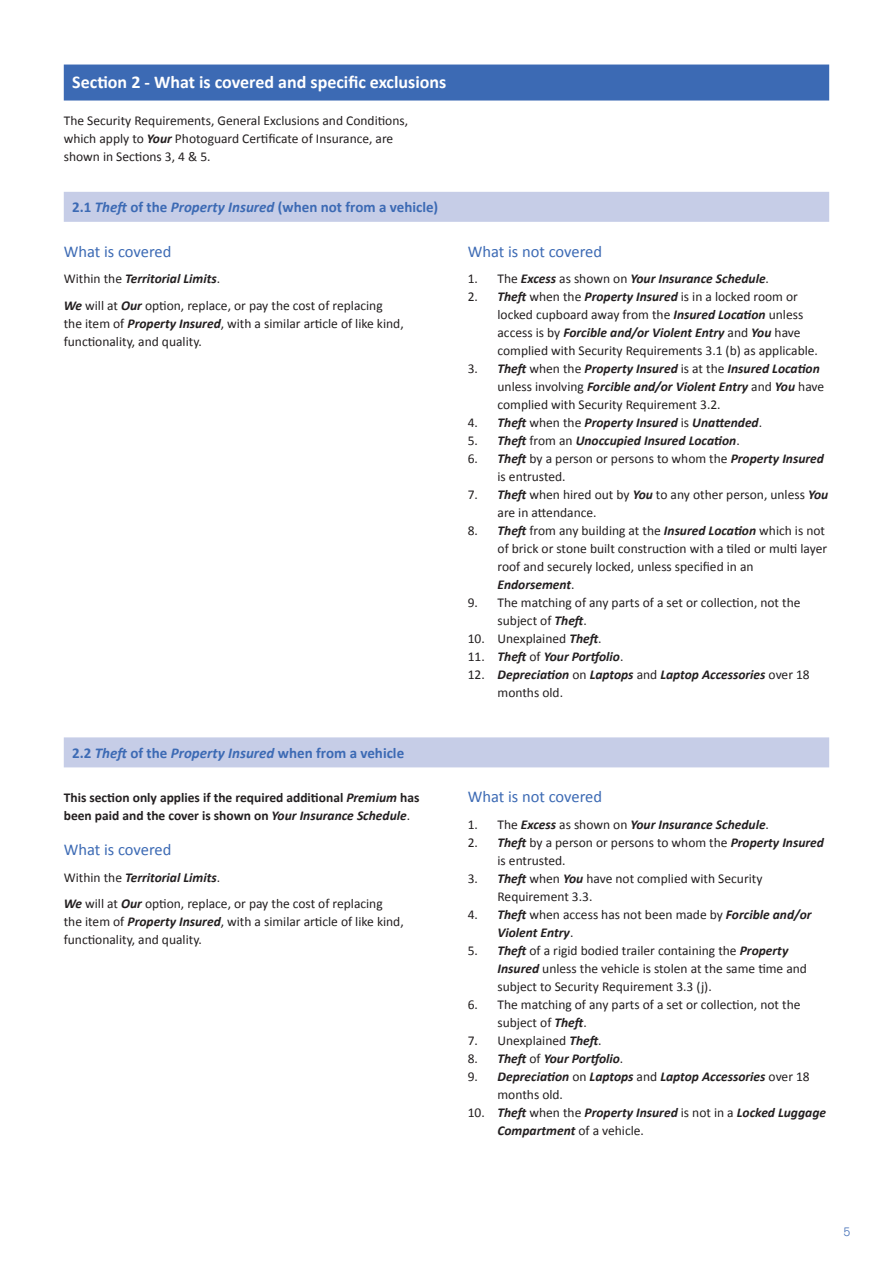
<style>
.page{position:relative;width:893px;height:1263px;background:#fff}
.page>*{position:absolute;margin:0;border:0;box-sizing:border-box;transform-origin:0 0}
.t1{font:700 18px "Calibri";color:#fff}
.t2{font:16.5px "Calibri";color:#3c6ab4}
.t3{font:700 15px "Calibri";color:#3c6ab4}
.t4{font:13.5px/18px "Calibri";color:#231f20}
.t5{font:italic 700 13.5px/18px "Calibri";color:#231f20}
.t6{font:700 13.5px/18px "Calibri";color:#231f20}
.t7{font:300 12px "Akzidenz Grotesk BQ";color:#3c6ab4}
.s1{font-weight:700;font-style:italic}
.s2{font-style:italic}
.s3{font-weight:400}
.s4{font-weight:400;font-style:normal}
</style>
<div class="page">
<div style="left:64px;top:65px;width:765px;height:36px;background:#3c6ab4"></div>
<div style="left:64px;top:192px;width:765px;height:30px;background:#c6cde7"></div>
<div style="left:64px;top:737px;width:765px;height:30px;background:#c6cde7"></div>
<h1 class="t1" style="left:72px;top:71px;width:376px">Section 2 - What is covered and specific exclusions</h1>
<p class="t4" style="left:64px;top:111px;width:346px">The Security Requirements, General Exclusions and Conditions, which apply to <span class="s1">Your</span> Photoguard Certificate of Insurance, are shown in Sections 3, 4 &amp; 5.</p>
<p class="t3" style="left:72px;top:198px;width:367px">2.1 <span class="s2">Theft</span> of the <span class="s2">Property Insured</span> (when not from a vehicle)</p>
<p class="t2" style="left:64px;top:241px;width:109px">What is covered</p>
<p class="t4" style="left:64px;top:265px;width:320px;line-height:26.5px">Within the <span class="s1">Territorial Limits</span>.<br><span class="s1">We</span> will at <span class="s1">Our</span> option, replace, or pay the cost of replacing</p>
<p class="t4" style="left:64px;top:313px;width:341px">the item of <span class="s1">Property Insured</span>, with a similar article of like kind, functionality, and quality.</p>
<p class="t3" style="left:72px;top:743px;width:333px">2.2 <span class="s2">Theft</span> of the <span class="s2">Property Insured</span> when from a vehicle</p>
<p class="t6" style="left:64px;top:788px;width:357px">This section only applies if the required additional <span class="s2">Premium</span> has been paid and the cover is shown on <span class="s2">Your Insurance Schedule</span><span class="s3">.</span></p>
<p class="t2" style="left:64px;top:839px;width:109px">What is covered</p>
<p class="t4" style="left:64px;top:863px;width:320px;line-height:26.5px">Within the <span class="s1">Territorial Limits</span>.<br><span class="s1">We</span> will at <span class="s1">Our</span> option, replace, or pay the cost of replacing</p>
<p class="t4" style="left:64px;top:912px;width:341px">the item of <span class="s1">Property Insured</span>, with a similar article of like kind, functionality, and quality.</p>
<p class="t2" style="left:468px;top:241px;width:136px">What is not covered</p>
<p class="t5" style="left:468px;top:269px;width:303px"><span class="s4">1. The</span> Excess <span class="s4">as shown on</span> Your Insurance Schedule<span class="s4">.</span></p>
<p class="t4" style="left:497px;top:287px;width:322px;text-indent:-30px">2. <span class="s1">Theft</span> when the <span class="s1">Property Insured</span> is in a locked room or locked cupboard away from the <span class="s1">Insured Location</span> unless access is by <span class="s1">Forcible and/or Violent Entry</span> and <span class="s1">You</span> have complied with Security Requirements 3.1 (b) as applicable.</p>
<p class="t4" style="left:497px;top:359px;width:328px;text-indent:-30px">3. <span class="s1">Theft</span> when the <span class="s1">Property Insured</span> is at the <span class="s1">Insured Location </span>unless involving <span class="s1">Forcible and/or Violent Entry</span> and <span class="s1">You</span> have complied with Security Requirement 3.2.</p>
<p class="t5" style="left:468px;top:413px;width:296px"><span class="s4">4.</span> Theft <span class="s4">when the</span> Property Insured <span class="s4">is</span> Unattended<span class="s4">.</span></p>
<p class="t5" style="left:468px;top:431px;width:273px"><span class="s4">5.</span> Theft <span class="s4">from an</span> Unoccupied Insured Location<span class="s4">.</span></p>
<p class="t4" style="left:498px;top:449px;width:328px;text-indent:-30px">6. <span class="s1">Theft</span> by a person or persons to whom the <span class="s1">Property Insured </span>is entrusted.</p>
<p class="t4" style="left:498px;top:485px;width:332px;text-indent:-30px">7. <span class="s1">Theft</span> when hired out by <span class="s1">You</span> to any other person, unless <span class="s1">You </span>are in attendance.</p>
<p class="t4" style="left:498px;top:521px;width:331px;text-indent:-30px">8. <span class="s1">Theft</span> from any building at the <span class="s1">Insured Location</span> which is not of brick or stone built construction with a tiled or multi layer roof and securely locked, unless specified in an <span class="s1">Endorsement</span>.</p>
<p class="t4" style="left:498px;top:593px;width:304px;text-indent:-30px">9. The matching of any parts of a set or collection, not the subject of <span class="s1">Theft</span>.</p>
<p class="t4" style="left:468px;top:629px;width:135px">10. Unexplained <span class="s1">Theft</span>.</p>
<p class="t5" style="left:468px;top:647px;width:157px"><span class="s4">11.</span> Theft <span class="s4">of</span> Your Portfolio<span class="s4">.</span></p>
<p class="t5" style="left:498px;top:665px;width:314px;text-indent:-30px"><span class="s4">12.</span> Depreciation <span class="s4">on</span> Laptops <span class="s4">and</span> Laptop Accessories <span class="s4">over 18 months old.</span></p>
<p class="t2" style="left:468px;top:786px;width:136px">What is not covered</p>
<p class="t5" style="left:468px;top:814px;width:303px"><span class="s4">1. The</span> Excess <span class="s4">as shown on</span> Your Insurance Schedule<span class="s4">.</span></p>
<p class="t4" style="left:497px;top:832px;width:328px;text-indent:-30px">2. <span class="s1">Theft</span> by a person or persons to whom the <span class="s1">Property Insured </span>is entrusted.</p>
<p class="t4" style="left:497px;top:868px;width:266px;text-indent:-30px">3. <span class="s1">Theft</span> when <span class="s1">You</span> have not complied with Security<br>Requirement 3.3.</p>
<p class="t5" style="left:497px;top:904px;width:316px;text-indent:-30px"><span class="s4">4.</span> Theft <span class="s4">when access has not been made by</span> Forcible and/or<br>Violent Entry<span class="s4">.</span></p>
<p class="t4" style="left:497px;top:940px;width:311px;text-indent:-30px">5. <span class="s1">Theft</span> of a rigid bodied trailer containing the <span class="s1">Property<br>Insured</span> unless the vehicle is stolen at the same time and subject to Security Requirement 3.3 (j).</p>
<p class="t4" style="left:497px;top:994px;width:304px;text-indent:-30px">6. The matching of any parts of a set or collection, not the subject of <span class="s1">Theft</span>.</p>
<p class="t4" style="left:468px;top:1030px;width:135px">7. Unexplained <span class="s1">Theft</span>.</p>
<p class="t5" style="left:468px;top:1048px;width:157px"><span class="s4">8.</span> Theft <span class="s4">of</span> Your Portfolio<span class="s4">.</span></p>
<p class="t5" style="left:497px;top:1066px;width:314px;text-indent:-30px"><span class="s4">9.</span> Depreciation <span class="s4">on</span> Laptops <span class="s4">and</span> Laptop Accessories <span class="s4">over 18 months old.</span></p>
<p class="t5" style="left:497px;top:1102px;width:330px;text-indent:-30px"><span class="s4">10.</span> Theft <span class="s4">when the</span> Property Insured <span class="s4">is not in a</span> Locked Luggage<br>Compartment <span class="s4">of a vehicle.</span></p>
<p class="t7" style="left:843px;top:1225px;width:8px">5</p>
</div>
